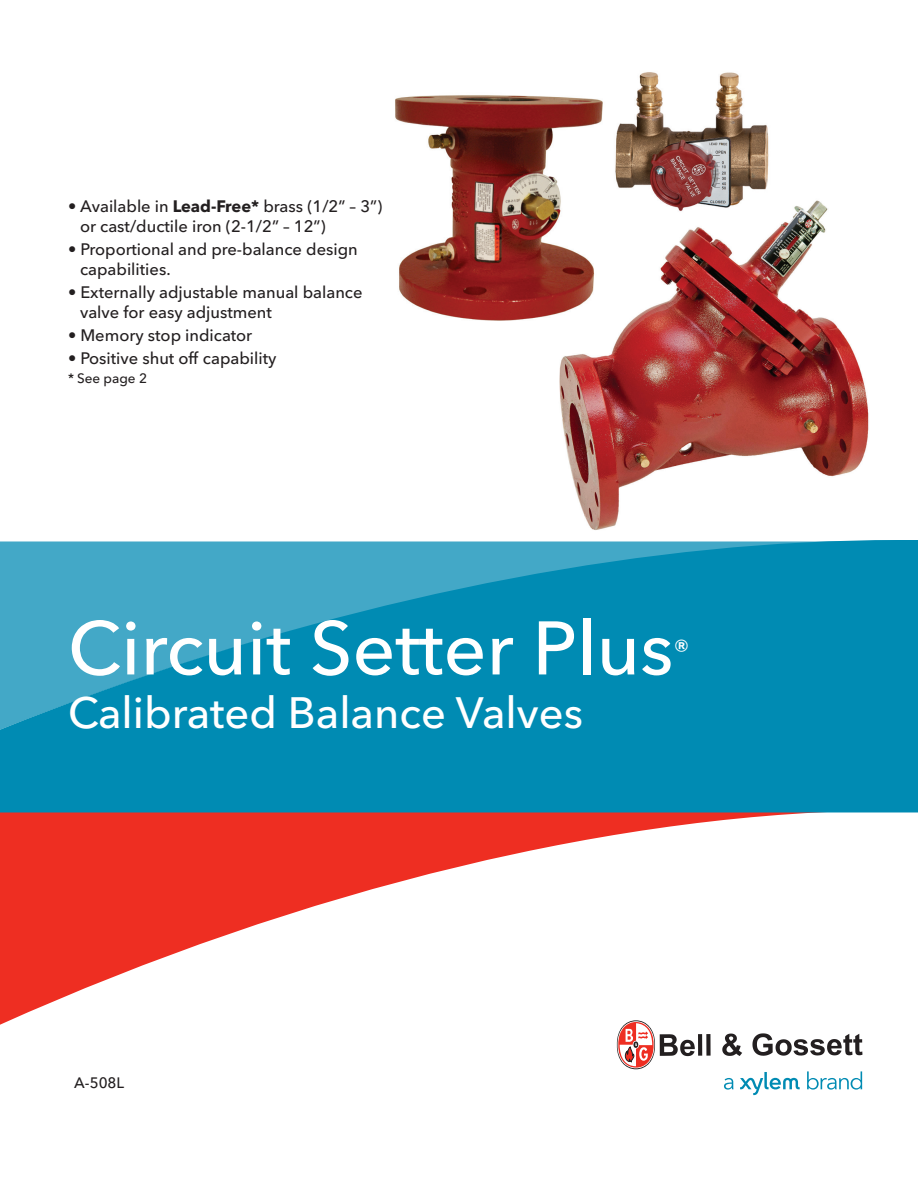
<style>
.page{position:relative;width:918px;height:1188px;background:#fff}
.page>*{position:absolute;margin:0;border:0;box-sizing:border-box;transform-origin:0 0}
.t1{font:500 75px "Avenir Next LT Pro";color:#fff}
.t2{font:500 43.5px "Avenir Next LT Pro";color:#fff}
.t3{font:500 27px "Avenir Next LT Pro";color:#fff}
.t4{font:500 16.5px/19.8px "Avenir Next LT Pro";color:#231f20}
.t5{font:500 15px "Avenir Next LT Pro";color:#231f20}
.t6{font:500 13.5px "Avenir Next LT Pro";color:#231f20}
.s1{font-weight:700}
</style>
<div class="page">
<svg style="left:0;top:812px;width:898px;height:213px"></svg>
<svg style="left:0;top:540px;width:918px;height:272px;background:#1092b8"></svg>
<svg style="left:617px;top:1020px;width:38px;height:49px"></svg>
<svg style="left:722px;top:1034px;width:20px;height:22px"></svg>
<svg style="left:617px;top:1021px;width:94px;height:47px"></svg>
<svg style="left:752px;top:1033px;width:111px;height:23px"></svg>
<svg style="left:724px;top:1078px;width:9px;height:12px"></svg>
<svg style="left:807px;top:1071px;width:55px;height:19px"></svg>
<svg style="left:740px;top:1072px;width:60px;height:23px"></svg>
<img style="left:559px;top:200px;width:310px;height:330px">
<img style="left:611px;top:72px;width:161px;height:142px">
<img style="left:395px;top:95px;width:213px;height:232px">
<p class="t4" style="left:80px;top:197px;width:304px;text-indent:-12px">• Available in <span class="s1">Lead-Free*</span> brass (1/2” – 3”) or cast/ductile iron (2-1/2” – 12”)</p>
<p class="t4" style="left:80px;top:240px;width:279px;text-indent:-12px">• Proportional and pre-balance design capabilities.</p>
<p class="t4" style="left:80px;top:282px;width:284px;text-indent:-12px">• Externally adjustable manual balance valve for easy adjustment</p>
<p class="t4" style="left:68px;top:325px;width:186px">• Memory stop indicator</p>
<p class="t4" style="left:68px;top:348px;width:210px">• Positive shut off capability</p>
<p class="t6" style="left:68px;top:371px;width:81px">* See page 2</p>
<p class="t1" style="left:68px;top:603px;width:607px">Circuit Setter Plus</p>
<p class="t3" style="left:673px;top:634px;width:18px">®</p>
<p class="t2" style="left:68px;top:687px;width:517px">Calibrated Balance Valves</p>
<p class="t5" style="left:74px;top:1073px;width:51px">A-508L</p>
</div>
